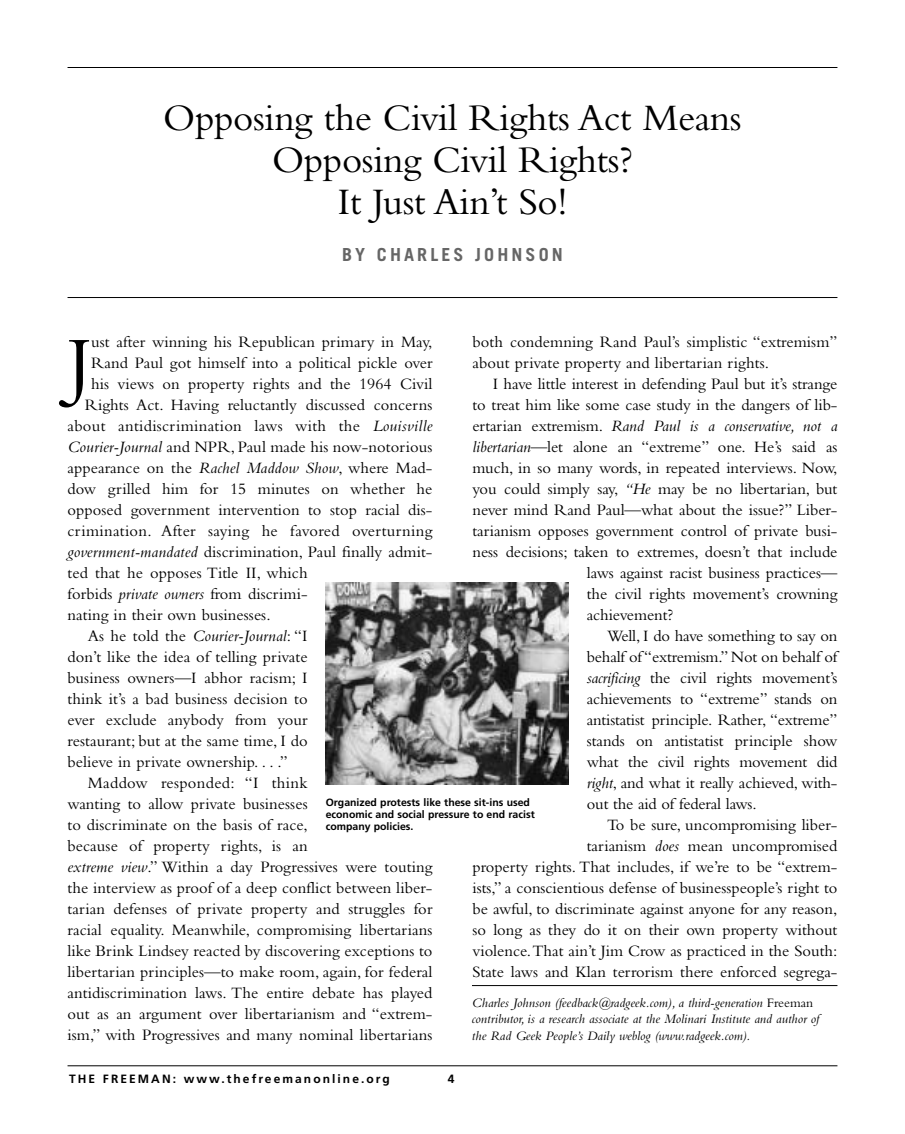
<style>
.page{position:relative;width:905px;height:1134px;background:#fff}
.page>*{position:absolute;margin:0;border:0;box-sizing:border-box;transform-origin:0 0}
.t1{font:78.9px "Bembo";color:#000}
.t2{font:39px/42px "Bembo";letter-spacing:-.01em;color:#000;text-align:center}
.t3{font:700 18px "Trade Gothic";letter-spacing:.17em;color:#666}
.t4{font:16.5px/21px "Bembo";letter-spacing:.005em;color:#000}
.t5{font:italic 16.5px "Bembo";letter-spacing:-.005em;color:#000}
.t6{font:italic 13.5px/16.5px "Bembo";color:#000}
.t7{font:700 12px "Frutiger";letter-spacing:.17em;color:#000}
.t8{font:700 10.5px/12px "Frutiger";color:#000}
.s1{font-style:normal}
.s2{font-style:italic}
</style>
<div class="page">
<hr style="left:68px;top:297px;width:769px;height:1px;background:#000">
<hr style="left:68px;top:1066px;width:769px;height:1px;background:#000">
<hr style="left:68px;top:67px;width:769px;height:1px;background:#000">
<hr style="left:472px;top:985px;width:365px;height:1px;background:#000">
<img style="left:326px;top:583px;width:242px;height:201px">
<h2 class="t2" style="left:163px;top:100px;width:580px">Opposing the Civil Rights Act Means<br>Opposing Civil Rights?<br>It Just Ain’t So!</h2>
<p class="t3" style="left:342px;top:248px;width:222px">BY CHARLES JOHNSON</p>
<p class="t4" style="left:472px;top:333px;width:366px">both condemning Rand Paul’s simplistic “extremism” about private property and libertarian rights.</p>
<p class="t4" style="left:492px;top:375px;width:346px">I have little interest in defending Paul but it’s strange</p>
<p class="t4" style="left:472px;top:396px;width:366px">to treat him like some case study in the dangers of lib-</p>
<p class="t5" style="left:472px;top:420px;width:366px"><span class="s1">ertarian extremism.</span> Rand Paul is a conservative, not a</p>
<p class="t4" style="left:472px;top:438px;width:366px"><span class="s2">libertarian</span>—let alone an “extreme” one. He’s said as</p>
<p class="t4" style="left:472px;top:459px;width:366px">much, in so many words, in repeated interviews. Now,</p>
<p class="t4" style="left:472px;top:480px;width:366px">you could simply say, <span class="s2">“He</span> may be no libertarian, but</p>
<p class="t4" style="left:472px;top:501px;width:366px">never mind Rand Paul—what about the issue?” Liber-</p>
<p class="t4" style="left:472px;top:522px;width:366px">tarianism opposes government control of private busi-</p>
<p class="t4" style="left:472px;top:543px;width:366px">ness decisions; taken to extremes, doesn’t that include</p>
<p class="t4" style="left:586px;top:564px;width:252px">laws against racist business practices—</p>
<p class="t4" style="left:586px;top:585px;width:252px">the civil rights movement’s crowning</p>
<p class="t4" style="left:586px;top:606px;width:88px">achievement?</p>
<p class="t4" style="left:607px;top:627px;width:232px">Well, I do have something to say on</p>
<p class="t4" style="left:586px;top:648px;width:252px">behalf of “extremism.” Not on behalf of</p>
<p class="t4" style="left:586px;top:669px;width:252px"><span class="s2">sacrificing</span> the civil rights movement’s</p>
<p class="t4" style="left:586px;top:690px;width:252px">achievements to “extreme” stands on</p>
<p class="t4" style="left:586px;top:711px;width:252px">antistatist principle. Rather, “extreme”</p>
<p class="t4" style="left:586px;top:732px;width:252px">stands on antistatist principle show</p>
<p class="t4" style="left:586px;top:753px;width:252px">what the civil rights movement did</p>
<p class="t4" style="left:586px;top:774px;width:252px"><span class="s2">right</span>, and what it really achieved, with-</p>
<p class="t4" style="left:586px;top:795px;width:171px">out the aid of federal laws.</p>
<p class="t4" style="left:607px;top:816px;width:232px">To be sure, uncompromising liber-</p>
<p class="t4" style="left:586px;top:837px;width:252px">tarianism <span class="s2">does</span> mean uncompromised</p>
<p class="t4" style="left:472px;top:858px;width:366px">property rights. That includes, if we’re to be “extrem-</p>
<p class="t4" style="left:472px;top:879px;width:366px">ists,” a conscientious defense of businesspeople’s right to</p>
<p class="t4" style="left:472px;top:900px;width:366px">be awful, to discriminate against anyone for any reason,</p>
<p class="t4" style="left:472px;top:921px;width:366px">so long as they do it on their own property without</p>
<p class="t4" style="left:472px;top:942px;width:366px">violence.That ain’t Jim Crow as practiced in the South:</p>
<p class="t4" style="left:472px;top:963px;width:366px">State laws and Klan terrorism there enforced segrega-</p>
<h1 class="t1" style="left:68px;top:336px;width:25px">J</h1>
<p class="t4" style="left:91px;top:333px;width:343px">ust after winning his Republican primary in May,</p>
<p class="t4" style="left:91px;top:354px;width:343px">Rand Paul got himself into a political pickle over</p>
<p class="t4" style="left:91px;top:375px;width:343px">his views on property rights and the 1964 Civil</p>
<p class="t4" style="left:85px;top:396px;width:349px">Rights Act. Having reluctantly discussed concerns</p>
<p class="t4" style="left:67px;top:417px;width:366px">about antidiscrimination laws with the <span class="s2">Louisville</span></p>
<p class="t4" style="left:67px;top:438px;width:366px"><span class="s2">Courier-Journal</span> and NPR, Paul made his now-notorious</p>
<p class="t4" style="left:67px;top:459px;width:366px">appearance on the <span class="s2">Rachel Maddow Show</span>, where Mad-</p>
<p class="t4" style="left:67px;top:480px;width:366px">dow grilled him for 15 minutes on whether he</p>
<p class="t4" style="left:67px;top:501px;width:366px">opposed government intervention to stop racial dis-</p>
<p class="t4" style="left:67px;top:522px;width:366px">crimination. After saying he favored overturning</p>
<p class="t4" style="left:67px;top:543px;width:366px"><span class="s2">government-mandated</span> discrimination, Paul finally admit-</p>
<p class="t4" style="left:67px;top:564px;width:241px">ted that he opposes Title II, which</p>
<p class="t4" style="left:67px;top:585px;width:241px">forbids <span class="s2">private owners</span> from discrimi-</p>
<p class="t4" style="left:67px;top:606px;width:205px">nating in their own businesses.</p>
<p class="t5" style="left:88px;top:630px;width:221px"><span class="s1">As he told the</span> Courier-Journal<span class="s1">: “I</span></p>
<p class="t4" style="left:67px;top:648px;width:241px">don’t like the idea of telling private</p>
<p class="t4" style="left:67px;top:669px;width:242px">business owners—I abhor racism; I</p>
<p class="t4" style="left:67px;top:690px;width:242px">think it’s a bad business decision to</p>
<p class="t4" style="left:67px;top:711px;width:241px">ever exclude anybody from your</p>
<p class="t4" style="left:67px;top:732px;width:242px">restaurant; but at the same time, I do</p>
<p class="t4" style="left:67px;top:753px;width:221px">believe in private ownership. . . .”</p>
<p class="t4" style="left:88px;top:774px;width:221px">Maddow responded: “I think</p>
<p class="t4" style="left:67px;top:795px;width:241px">wanting to allow private businesses</p>
<p class="t4" style="left:67px;top:816px;width:242px">to discriminate on the basis of race,</p>
<p class="t4" style="left:67px;top:837px;width:242px">because of property rights, is an</p>
<p class="t4" style="left:67px;top:858px;width:366px"><span class="s2">extreme view</span>.” Within a day Progressives were touting</p>
<p class="t4" style="left:67px;top:879px;width:366px">the interview as proof of a deep conflict between liber-</p>
<p class="t4" style="left:67px;top:900px;width:366px">tarian defenses of private property and struggles for</p>
<p class="t4" style="left:67px;top:921px;width:366px">racial equality. Meanwhile, compromising libertarians</p>
<p class="t4" style="left:67px;top:942px;width:366px">like Brink Lindsey reacted by discovering exceptions to</p>
<p class="t4" style="left:67px;top:963px;width:366px">libertarian principles—to make room, again, for federal</p>
<p class="t4" style="left:67px;top:984px;width:366px">antidiscrimination laws. The entire debate has played</p>
<p class="t4" style="left:67px;top:1005px;width:366px">out as an argument over libertarianism and “extrem-</p>
<p class="t4" style="left:67px;top:1026px;width:366px">ism,” with Progressives and many nominal libertarians</p>
<p class="t8" style="left:326px;top:797px;width:211px">Organized protests like these sit-ins used economic and social pressure to end racist company policies.</p>
<p class="t6" style="left:472px;top:996px;width:349px">Charles Johnson (feedback@radgeek.com), a third-generation <span class="s1">Freeman </span>contributor, is a research associate at the Molinari Institute and author of the Rad Geek People’s Daily weblog (www.radgeek.com).</p>
<p class="t7" style="left:69px;top:1074px;width:322px">THE FREEMAN: www.thefreemanonline.org</p>
<p class="t7" style="left:448px;top:1074px;width:8px">4</p>
</div>
